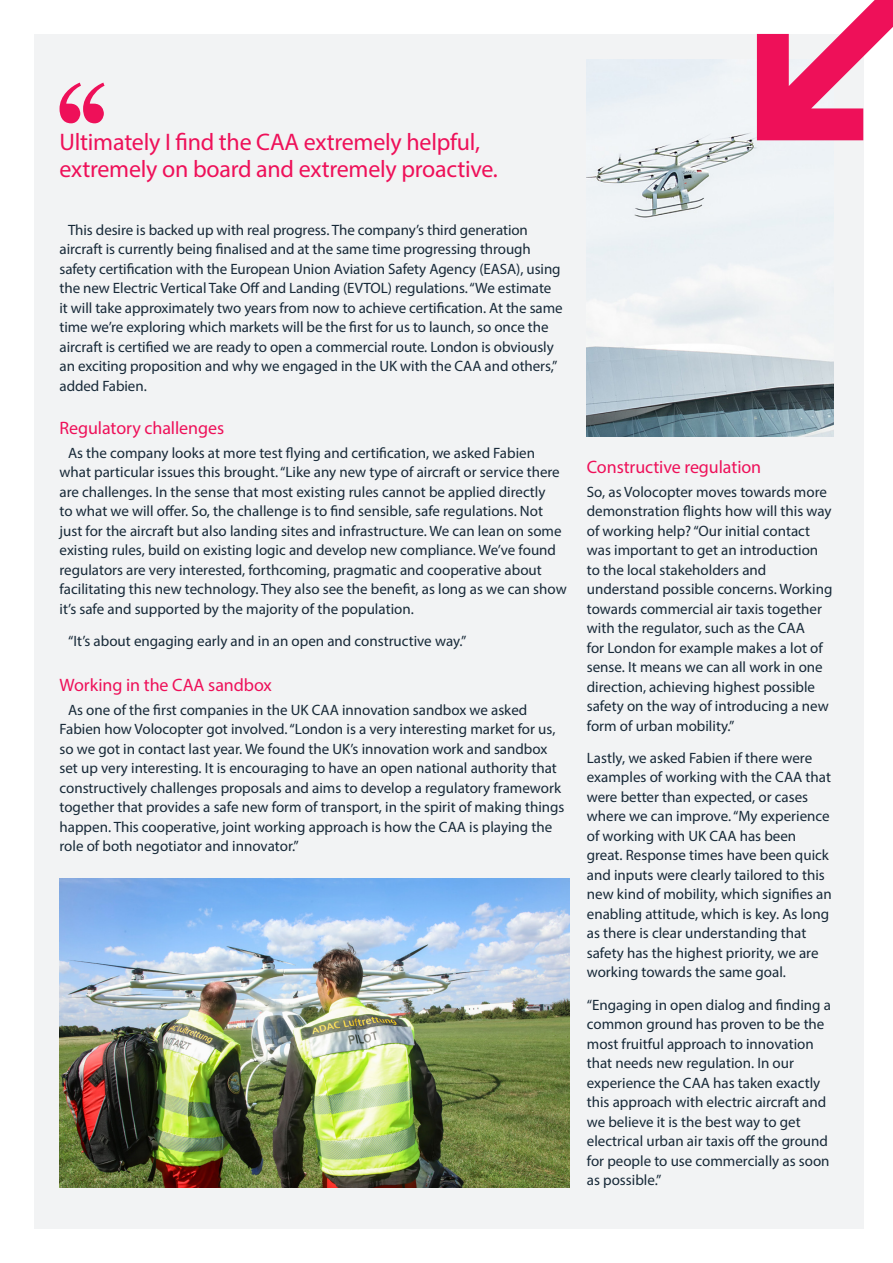
<style>
.page{position:relative;width:893px;height:1263px;background:#fff}
.page>*{position:absolute;margin:0;border:0;box-sizing:border-box;transform-origin:0 0}
.Line_Quotes{font:24px/27px "Myriad Pro";letter-spacing:-.01em;color:#ee1059}
.Body_Title{font:18px "Myriad Pro";letter-spacing:-.005em;color:#ee1059}
.t1{font:15px/19.5px "Myriad Pro";color:#172938}
</style>
<div class="page">
<div style="left:34px;top:34px;width:829px;height:1195px;background:#f2f3f4"></div>
<img style="left:60px;top:878px;width:510px;height:309px">
<img style="left:587px;top:60px;width:246px;height:377px">
<svg style="left:60px;top:83px;width:45px;height:40px"></svg>
<svg style="left:757px;top:0;width:136px;height:140px"></svg>
<p class="Line_Quotes" style="left:60px;top:128px;width:440px">Ultimately I find the CAA extremely helpful, extremely on board and extremely proactive.</p>
<p class="t1" style="left:60px;top:220px;width:505px;text-indent:9px">This desire is backed up with real progress. The company’s third generation aircraft is currently being finalised and at the same time progressing through safety certification with the European Union Aviation Safety Agency (EASA), using the new Electric Vertical Take Off and Landing (EVTOL) regulations. “We estimate it will take approximately two years from now to achieve certification. At the same time we’re exploring which markets will be the first for us to launch, so once the aircraft is certified we are ready to open a commercial route. London is obviously an exciting proposition and why we engaged in the UK with the CAA and others,” added Fabien.</p>
<p class="Body_Title" style="left:60px;top:417px;width:166px">Regulatory challenges</p>
<p class="t1" style="left:60px;top:443px;width:509px;text-indent:9px">As the company looks at more test flying and certification, we asked Fabien what particular issues this brought. “Like any new type of aircraft or service there are challenges. In the sense that most existing rules cannot be applied directly<br>to what we will offer. So, the challenge is to find sensible, safe regulations. Not just for the aircraft but also landing sites and infrastructure. We can lean on some existing rules, build on existing logic and develop new compliance. We’ve found regulators are very interested, forthcoming, pragmatic and cooperative about facilitating this new technology. They also see the benefit, as long as we can show it’s safe and supported by the majority of the population.</p>
<p class="t1" style="left:68px;top:631px;width:400px">“It’s about engaging early and in an open and constructive way.”</p>
<p class="Body_Title" style="left:60px;top:674px;width:214px">Working in the CAA sandbox</p>
<p class="t1" style="left:60px;top:700px;width:506px;text-indent:9px">As one of the first companies in the UK CAA innovation sandbox we asked Fabien how Volocopter got involved. “London is a very interesting market for us, so we got in contact last year. We found the UK’s innovation work and sandbox set up very interesting. It is encouraging to have an open national authority that constructively challenges proposals and aims to develop a regulatory framework together that provides a safe new form of transport, in the spirit of making things happen. This cooperative, joint working approach is how the CAA is playing the role of both negotiator and innovator.”</p>
<p class="Body_Title" style="left:587px;top:456px;width:176px">Constructive regulation</p>
<p class="t1" style="left:587px;top:481px;width:247px">So, as Volocopter moves towards more demonstration flights how will this way of working help? “Our initial contact was important to get an introduction to the local stakeholders and understand possible concerns. Working towards commercial air taxis together with the regulator, such as the CAA<br>for London for example makes a lot of sense. It means we can all work in one direction, achieving highest possible safety on the way of introducing a new form of urban mobility.”</p>
<p class="t1" style="left:587px;top:748px;width:247px">Lastly, we asked Fabien if there were examples of working with the CAA that were better than expected, or cases where we can improve. “My experience of working with UK CAA has been great. Response times have been quick and inputs were clearly tailored to this new kind of mobility, which signifies an enabling attitude, which is key. As long as there is clear understanding that safety has the highest priority, we are working towards the same goal.</p>
<p class="t1" style="left:587px;top:994px;width:246px">“Engaging in open dialog and finding a common ground has proven to be the most fruitful approach to innovation that needs new regulation. In our experience the CAA has taken exactly this approach with electric aircraft and we believe it is the best way to get electrical urban air taxis off the ground for people to use commercially as soon as possible.”</p>
</div>
